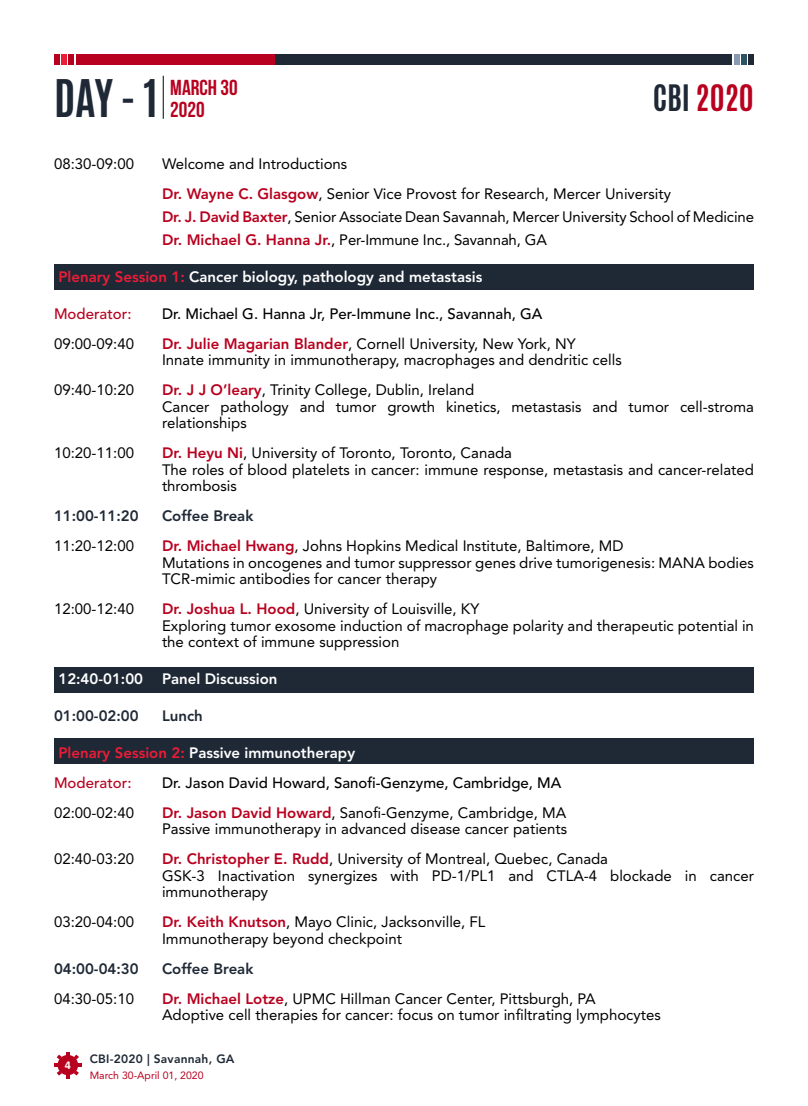
<style>
.page{position:relative;width:808px;height:1106px;background:#fff}
.page>*{position:absolute;margin:0;border:0;box-sizing:border-box;transform-origin:0 0}
.t1{font:700 43.35px "Antonio";color:#1f2936}
.t2{font:700 30.45px "Antonio";color:#b8001f}
.t3{font:700 21.6px/22.5px "Bebas Neue";color:#b8001f}
.t4{font:15px/16.5px "Avenir LT Std";color:#000}
.t5{font:800 15px/30px "Avenir LT Std";color:#fff}
.t6{font:500 15px "Avenir LT Std";color:#000}
.t7{font:800 15px "Avenir LT Std";color:#1f2936}
.t8{font:500 15px "Avenir LT Std";color:#b8001f}
.t9{font:800 12px "Avenir LT Std";letter-spacing:.02em;color:#1f2936}
.t10{font:700 12px "Calibri";color:#fff}
.t11{font:10.5px "Avenir LT Std";color:#b8001f}
.s1{color:#1f2936}
.s2{font-weight:800;color:#b8001f}
.s3{color:#eb1c36}
.s4{font-weight:500;color:#b8001f}
</style>
<div class="page">
<div style="left:54px;top:264px;width:700px;height:26px;background:#1f2936"></div>
<div style="left:54px;top:739px;width:700px;height:25px;background:#1f2936"></div>
<div style="left:54px;top:667px;width:700px;height:25px;background:#1f2936"></div>
<hr style="left:163px;top:76px;width:1px;height:43px;background:#000">
<div style="left:274px;top:54px;width:458px;height:11px;background:#1f2936"></div>
<div style="left:76px;top:54px;width:198px;height:11px;background:#b8001f"></div>
<div style="left:748px;top:54px;width:6px;height:11px;background:#1f2936"></div>
<div style="left:741px;top:54px;width:6px;height:11px;background:#2c5263"></div>
<div style="left:734px;top:54px;width:5px;height:11px;background:#899bb3"></div>
<div style="left:68px;top:54px;width:6px;height:11px;background:#b8001f"></div>
<div style="left:61px;top:54px;width:6px;height:11px;background:#eb1c36"></div>
<div style="left:54px;top:54px;width:6px;height:11px;background:#b8001f"></div>
<svg style="left:54px;top:1052px;width:28px;height:26px"></svg>
<div style="left:58px;top:1055px;width:20px;height:20px;background:#b8001f;border-radius:50%"></div>
<h1 class="t1" style="left:54px;top:66px;width:105px">DAY - 1</h1>
<h3 class="t3" style="left:170px;top:76px;width:69px">MARCH 30<br>2020</h3>
<h2 class="t2" style="left:653px;top:75px;width:103px"><span class="s1">CBI</span> 2020</h2>
<p class="t4" style="left:54px;top:156px;width:82px">08:30-09:00</p>
<p class="t4" style="left:162px;top:149px;width:510px;line-height:30px">Welcome and Introductions<br><span class="s2">Dr. Wayne C. Glasgow</span>, Senior Vice Provost for Research, Mercer University</p>
<p class="t4" style="left:162px;top:205px;width:593px;line-height:23.2px"><span class="s2">Dr. J. David Baxter</span>, Senior Associate Dean Savannah, Mercer University School of Medicine<br><span class="s2">Dr. Michael G. Hanna Jr.</span>, Per-Immune Inc., Savannah, GA</p>
<p class="t5" style="left:58px;top:262px;width:425px"><span class="s3">Plenary Session 1:</span> Cancer biology, pathology and metastasis</p>
<p class="t8" style="left:54px;top:305px;width:79px">Moderator:</p>
<p class="t6" style="left:162px;top:305px;width:382px">Dr. Michael G. Hanna Jr, Per-Immune Inc., Savannah, GA</p>
<p class="t4" style="left:54px;top:336px;width:82px">09:00-09:40</p>
<p class="t4" style="left:162px;top:336px;width:461px"><span class="s2">Dr. Julie Magarian Blander</span>, Cornell University, New York, NY<br>Innate immunity in immunotherapy, macrophages and dendritic cells</p>
<p class="t4" style="left:54px;top:382px;width:82px">09:40-10:20</p>
<p class="t4" style="left:162px;top:382px;width:593px"><span class="s2">Dr. J J O’leary</span>, Trinity College, Dublin, Ireland<br>Cancer pathology and tumor growth kinetics, metastasis and tumor cell-stroma relationships</p>
<p class="t4" style="left:54px;top:445px;width:82px">10:20-11:00</p>
<p class="t4" style="left:162px;top:445px;width:593px"><span class="s2">Dr. Heyu Ni</span>, University of Toronto, Toronto, Canada<br>The roles of blood platelets in cancer: immune response, metastasis and cancer-related thrombosis</p>
<p class="t7" style="left:54px;top:507px;width:86px">11:00-11:20</p>
<p class="t7" style="left:162px;top:507px;width:93px">Coffee Break</p>
<p class="t4" style="left:54px;top:538px;width:82px">11:20-12:00</p>
<p class="t4" style="left:162px;top:538px;width:593px"><span class="s2">Dr. Michael Hwang</span>, Johns Hopkins Medical Institute, Baltimore, MD<br>Mutations in oncogenes and tumor suppressor genes drive tumorigenesis: MANA bodies<br>TCR-mimic antibodies for cancer therapy</p>
<p class="t4" style="left:54px;top:601px;width:82px">12:00-12:40</p>
<p class="t4" style="left:162px;top:601px;width:593px"><span class="s2">Dr. Joshua L. Hood</span>, University of Louisville, KY<br>Exploring tumor exosome induction of macrophage polarity and therapeutic potential in the context of immune suppression</p>
<p class="t5" style="left:58px;top:664px;width:86px">12:40-01:00</p>
<p class="t5" style="left:162px;top:664px;width:117px">Panel Discussion</p>
<p class="t7" style="left:54px;top:707px;width:86px">01:00-02:00</p>
<p class="t7" style="left:162px;top:707px;width:42px">Lunch</p>
<p class="t5" style="left:54px;top:737px;width:303px"><span class="s3">Plenary Session 2:</span> Passive immunotherapy<br><span class="s4">Moderator:</span></p>
<p class="t6" style="left:162px;top:774px;width:401px">Dr. Jason David Howard, Sanofi-Genzyme, Cambridge, MA</p>
<p class="t4" style="left:54px;top:804px;width:82px">02:00-02:40</p>
<p class="t4" style="left:162px;top:804px;width:407px"><span class="s2">Dr. Jason David Howard</span>, Sanofi-Genzyme, Cambridge, MA<br>Passive immunotherapy in advanced disease cancer patients</p>
<p class="t4" style="left:54px;top:851px;width:82px">02:40-03:20</p>
<p class="t4" style="left:162px;top:851px;width:593px"><span class="s2">Dr. Christopher E. Rudd</span>, University of Montreal, Quebec, Canada<br>GSK-3 Inactivation synergizes with PD-1/PL1 and CTLA-4 blockade in cancer immunotherapy</p>
<p class="t4" style="left:54px;top:914px;width:82px">03:20-04:00</p>
<p class="t4" style="left:162px;top:914px;width:325px"><span class="s2">Dr. Keith Knutson</span>, Mayo Clinic, Jacksonville, FL<br>Immunotherapy beyond checkpoint</p>
<p class="t7" style="left:54px;top:960px;width:86px">04:00-04:30</p>
<p class="t7" style="left:162px;top:960px;width:93px">Coffee Break</p>
<p class="t4" style="left:54px;top:990px;width:82px">04:30-05:10</p>
<p class="t4" style="left:162px;top:990px;width:500px"><span class="s2">Dr. Michael Lotze</span>, UPMC Hillman Cancer Center, Pittsburgh, PA<br>Adoptive cell therapies for cancer: focus on tumor infiltrating lymphocytes</p>
<p class="t10" style="left:65px;top:1057px;width:8px">4</p>
<p class="t9" style="left:90px;top:1052px;width:146px">CBI-2020 | Savannah, GA</p>
<p class="t11" style="left:90px;top:1069px;width:115px">March 30-April 01, 2020</p>
</div>
